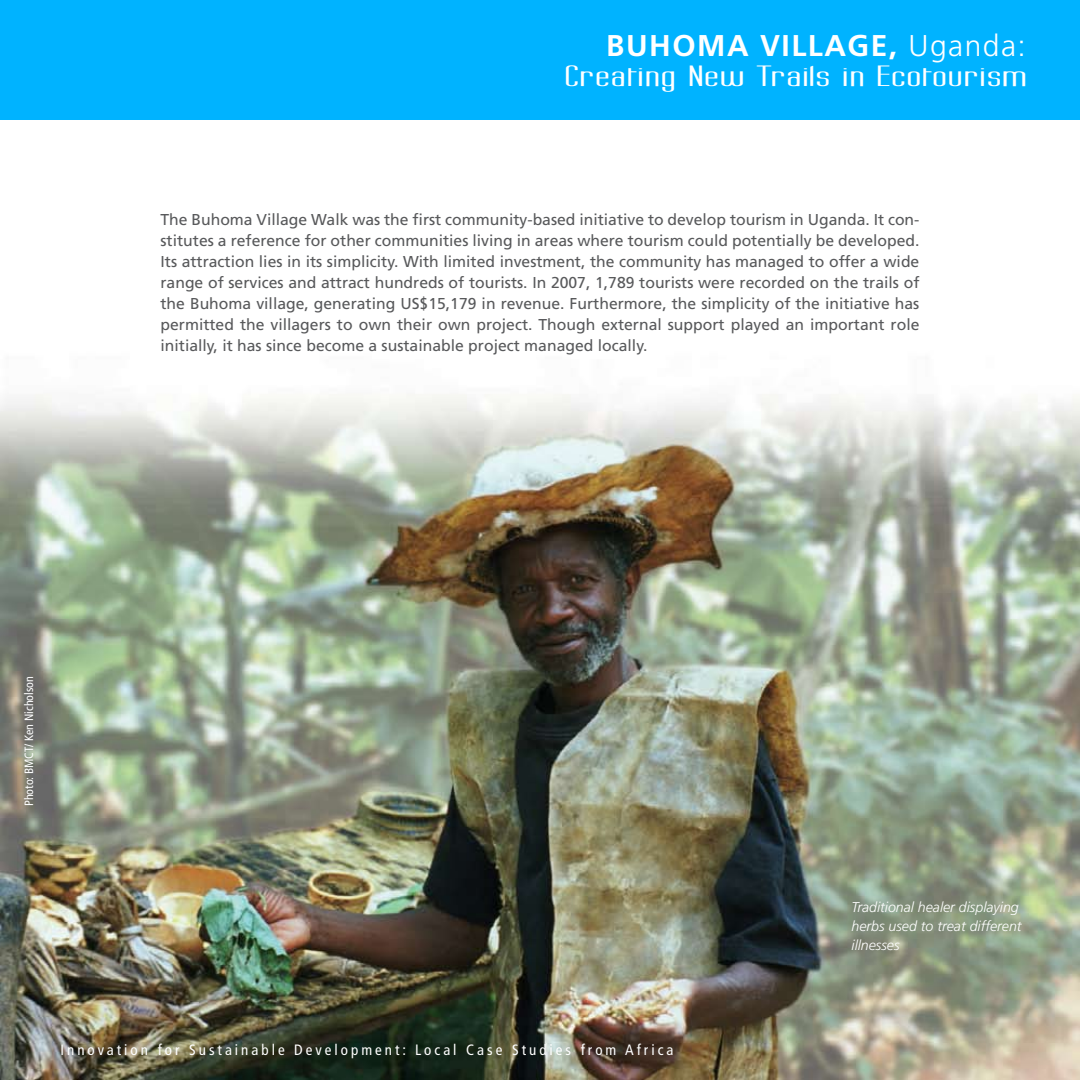
<style>
.page{position:relative;width:1080px;height:1080px;background:#fff}
.page>*{position:absolute;margin:0;border:0;box-sizing:border-box;transform-origin:0 0}
.t1{font:700 30px "Frutiger LT Std";letter-spacing:.05em;color:#fff}
.t2{font:300 30px "Frutiger LT Std";letter-spacing:.05em;color:#fff}
.t3{font:25.5px "Labtop Superwide Boldish";letter-spacing:.05em;color:#fff;scale:1.1 1}
.t4{font:15.75px/21px "Frutiger LT Std";color:#58595b;text-align:justify}
.t5{font:condensed 15px "Frutiger LT Std";letter-spacing:.2em;color:#fff}
.t6{font:italic 300 14.1px/18.9px "Frutiger LT Std";color:#fff}
.t7{font:condensed 12px "Frutiger LT Std";color:#fff}
.s1{font-weight:700}
</style>
<div class="page">
<img style="left:0;top:394px;width:1080px;height:686px">
<div style="left:0;top:0;width:1080px;height:119px;background:#00b3ff"></div>
<h1 class="t1" style="left:606px;top:27px;width:204px">BUHOMA VILLA</h1>
<h1 class="t2" style="left:848px;top:28px;width:180px"><span class="s1">GE,</span> Uganda:</h1>
<h2 class="t3" style="left:564px;top:60px;width:421px">Creating New Trails in Ecotourism</h2>
<h1 class="t1" style="left:791px;top:29px;width:10px">L</h1>
<p class="t4" style="left:160px;top:209px;width:761px">The Buhoma Village Walk was the first community-based initiative to develop tourism in Uganda. It con&shy;stitutes a reference for other communities living in areas where tourism could potentially be developed.<br>Its attraction lies in its simplicity. With limited investment, the community has managed to offer a wide range of services and attract hundreds of tourists. In 2007, 1,789 tourists were recorded on the trails of the Buhoma village, generating US$15,179 in revenue. Furthermore, the simplicity of the initiative has permitted the villagers to own their own project. Though external support played an important role initially, it has since become a sustainable project managed locally.</p>
<p class="t7" style="left:22px;top:806px;width:132px;rotate:-90deg">Photo: BMCT/ Ken Nicholson</p>
<p class="t5" style="left:61px;top:1041px;width:615px">Innovation for Sustainable Development: Local Case Studies from Africa</p>
<p class="t6" style="left:852px;top:898px;width:172px">Traditional healer displaying herbs used to treat different illnesses</p>
</div>
